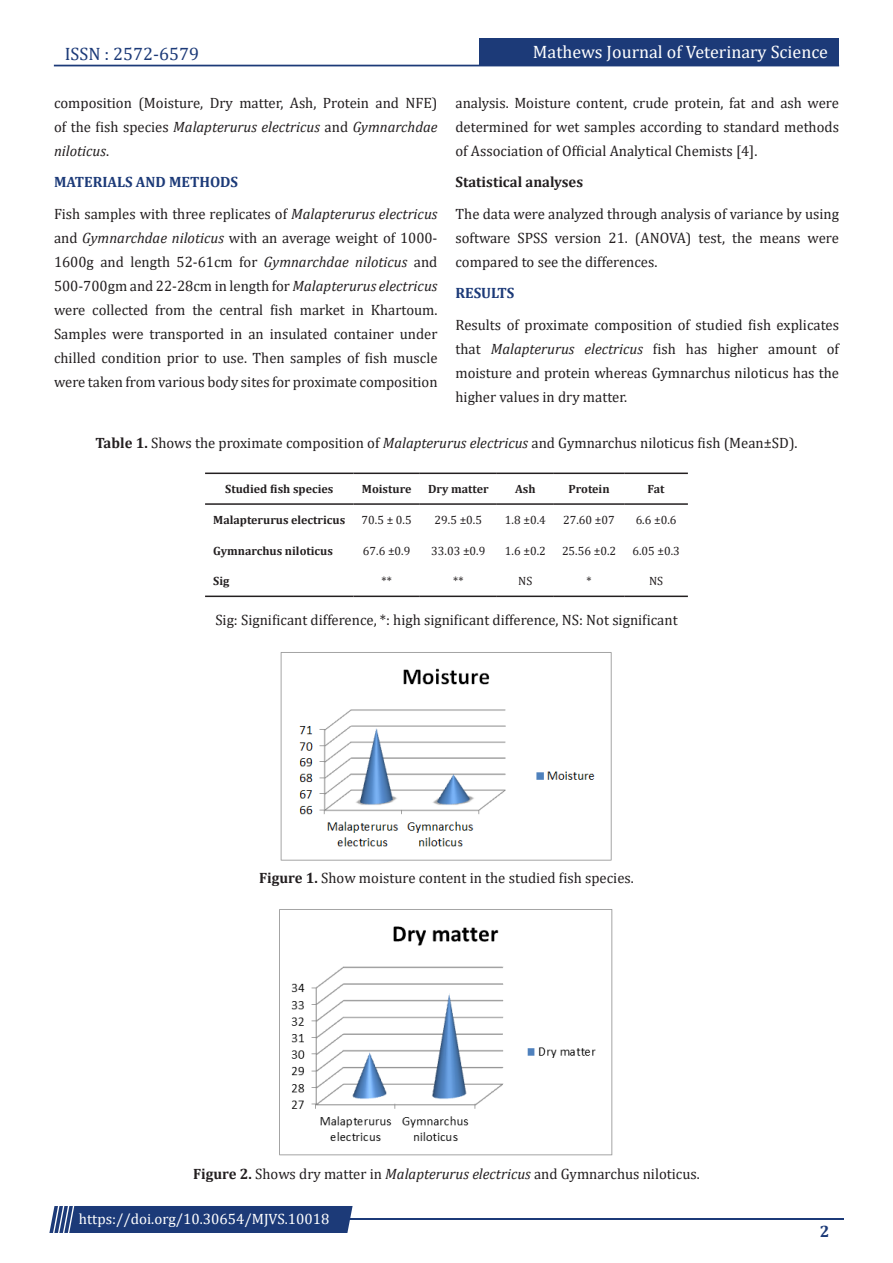
<style>
.page{position:relative;width:893px;height:1263px;background:#fff}
.page>*{position:absolute;margin:0;border:0;box-sizing:border-box;transform-origin:0 0}
.t1{font:18px "Cambria";color:#fff}
.t2{font:18px "Cambria";color:#1c3a78}
.t3{font:700 16.5px "Cambria";color:#1c3a78}
.t4{font:15px/24px "Cambria";color:#231f20;text-align:justify}
.t5{font:15px "Cambria";color:#fff}
.t6{font:700 15px "Cambria";color:#1c3a78}
.t7{font:700 15px "Cambria";color:#231f20}
.t8{font:700 12px "Cambria";color:#231f20}
.t9{font:12px "Cambria";color:#231f20}
.s1{font-style:italic}
.s2{font-weight:700}
</style>
<div class="page">
<div style="left:54px;top:65px;width:785px;height:1px;border:1px solid #1c3a78"></div>
<div style="left:479px;top:39px;width:360px;height:27px;background:#1c3a78"></div>
<hr style="left:310px;top:1219px;width:534px;height:1px;background:#1c3a78">
<div style="left:49px;top:1206px;width:304px;height:27px;background:#1c3a78"></div>
<hr style="left:205px;top:596px;width:148px;height:1px;background:#231f20">
<hr style="left:353px;top:596px;width:67px;height:1px;background:#231f20">
<hr style="left:420px;top:596px;width:77px;height:1px;background:#231f20">
<hr style="left:497px;top:596px;width:57px;height:1px;background:#231f20">
<hr style="left:554px;top:596px;width:70px;height:1px;background:#231f20">
<hr style="left:624px;top:596px;width:64px;height:1px;background:#231f20">
<hr style="left:205px;top:473px;width:148px;height:1px;background:#231f20">
<hr style="left:353px;top:473px;width:67px;height:1px;background:#231f20">
<hr style="left:420px;top:473px;width:77px;height:1px;background:#231f20">
<hr style="left:497px;top:473px;width:57px;height:1px;background:#231f20">
<hr style="left:554px;top:473px;width:70px;height:1px;background:#231f20">
<hr style="left:624px;top:473px;width:64px;height:1px;background:#231f20">
<hr style="left:205px;top:503px;width:148px;height:2px;background:#231f20">
<hr style="left:353px;top:503px;width:67px;height:2px;background:#231f20">
<hr style="left:420px;top:503px;width:77px;height:2px;background:#231f20">
<hr style="left:497px;top:503px;width:57px;height:2px;background:#231f20">
<hr style="left:554px;top:503px;width:70px;height:2px;background:#231f20">
<hr style="left:624px;top:503px;width:64px;height:2px;background:#231f20">
<img style="left:280px;top:652px;width:332px;height:209px">
<img style="left:279px;top:909px;width:334px;height:247px">
<p class="t2" style="left:65px;top:43px;width:136px">ISSN : 2572-6579</p>
<p class="t4" style="left:54px;top:90px;width:385px">composition (Moisture, Dry matter, Ash, Protein and NFE) of the fish species <span class="s1">Malapterurus electricus</span> and <span class="s1">Gymnarchdae niloticus</span>.</p>
<p class="t6" style="left:54px;top:171px;width:186px">MATERIALS AND METHODS</p>
<p class="t4" style="left:54px;top:201px;width:385px">Fish samples with three replicates of <span class="s1">Malapterurus electricus </span>and <span class="s1">Gymnarchdae niloticus</span> with an average weight of 1000- 1600g and length 52-61cm for <span class="s1">Gymnarchdae niloticus</span> and 500-700gm and 22-28cm in length for <span class="s1">Malapterurus electricus </span>were collected from the central fish market in Khartoum.<br>Samples were transported in an insulated container under chilled condition prior to use. Then samples of fish muscle were taken from various body sites for proximate composition</p>
<p class="t1" style="left:533px;top:41px;width:297px">Mathews Journal of Veterinary Science</p>
<p class="t4" style="left:455px;top:90px;width:385px">analysis. Moisture content, crude protein, fat and ash were determined for wet samples according to standard methods of Association of Official Analytical Chemists [4].</p>
<p class="t7" style="left:455px;top:171px;width:129px">Statistical analyses</p>
<p class="t4" style="left:455px;top:201px;width:385px">The data were analyzed through analysis of variance by using software SPSS version 21. (ANOVA) test, the means were compared to see the differences.</p>
<p class="t6" style="left:455px;top:282px;width:60px">RESULTS</p>
<p class="t4" style="left:455px;top:312px;width:385px">Results of proximate composition of studied fish explicates that <span class="s1">Malapterurus electricus</span> fish has higher amount of moisture and protein whereas Gymnarchus niloticus has the higher values in dry matter.</p>
<p class="t4" style="left:95px;top:431px;width:704px"><span class="s2">Table 1.</span> Shows the proximate composition of <span class="s1">Malapterurus electricus</span> and Gymnarchus niloticus fish (Mean±SD).</p>
<p class="t8" style="left:225px;top:481px;width:110px">Studied fish species</p>
<p class="t8" style="left:362px;top:481px;width:51px">Moisture</p>
<p class="t8" style="left:428px;top:481px;width:62px">Dry matter</p>
<p class="t8" style="left:515px;top:481px;width:22px">Ash</p>
<p class="t8" style="left:568px;top:481px;width:43px">Protein</p>
<p class="t8" style="left:648px;top:481px;width:18px">Fat</p>
<p class="t8" style="left:213px;top:512px;width:134px">Malapterurus electricus</p>
<p class="t9" style="left:362px;top:513px;width:52px">70.5 ± 0.5</p>
<p class="t9" style="left:435px;top:513px;width:49px">29.5 ±0.5</p>
<p class="t9" style="left:505px;top:513px;width:42px">1.8 ±0.4</p>
<p class="t9" style="left:563px;top:513px;width:53px">27.60 ±07</p>
<p class="t9" style="left:636px;top:513px;width:42px">6.6 ±0.6</p>
<p class="t8" style="left:213px;top:542px;width:121px">Gymnarchus niloticus</p>
<p class="t9" style="left:363px;top:544px;width:49px">67.6 ±0.9</p>
<p class="t9" style="left:431px;top:544px;width:56px">33.03 ±0.9</p>
<p class="t9" style="left:505px;top:544px;width:42px">1.6 ±0.2</p>
<p class="t9" style="left:562px;top:544px;width:56px">25.56 ±0.2</p>
<p class="t9" style="left:632px;top:544px;width:49px">6.05 ±0.3</p>
<p class="t8" style="left:213px;top:573px;width:18px">Sig</p>
<p class="t9" style="left:382px;top:574px;width:12px">**</p>
<p class="t9" style="left:453px;top:574px;width:12px">**</p>
<p class="t9" style="left:518px;top:574px;width:16px">NS</p>
<p class="t9" style="left:586px;top:574px;width:7px">*</p>
<p class="t9" style="left:649px;top:574px;width:16px">NS</p>
<p class="t4" style="left:215px;top:608px;width:464px">Sig: Significant difference, *: high significant difference, NS: Not significant</p>
<p class="t4" style="left:259px;top:866px;width:376px"><span class="s2">Figure 1.</span> Show moisture content in the studied fish species.</p>
<p class="t4" style="left:193px;top:1162px;width:508px"><span class="s2">Figure 2.</span> Shows dry matter in <span class="s1">Malapterurus electricus</span> and Gymnarchus niloticus.</p>
<p class="t5" style="left:79px;top:1210px;width:252px">https://doi.org/10.30654/MJVS.10018</p>
<p class="t3" style="left:820px;top:1220px;width:11px">2</p>
</div>
